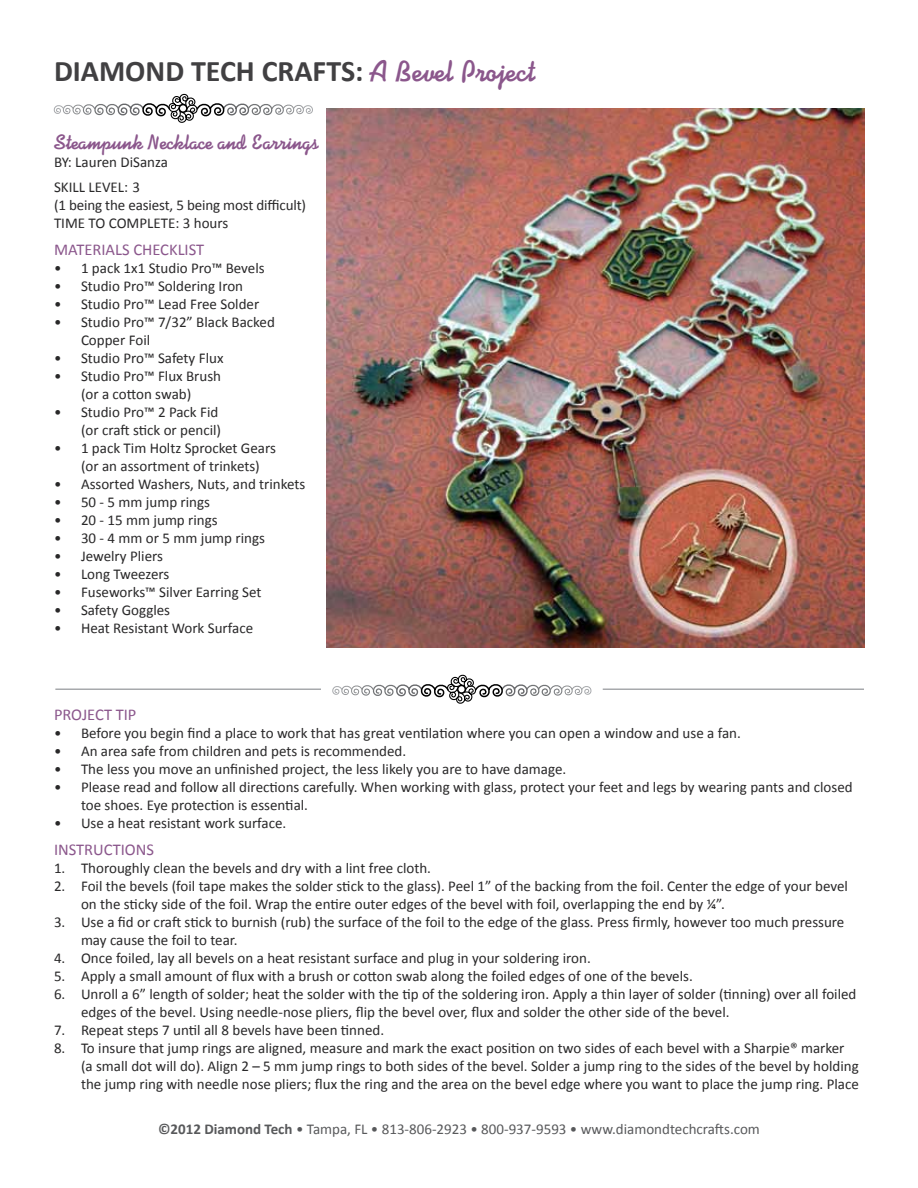
<style>
.page{position:relative;width:918px;height:1188px;background:#fff}
.page>*{position:absolute;margin:0;border:0;box-sizing:border-box;transform-origin:0 0}
.t1{font:700 30px "Calibri";color:#414042}
.t2{font:21px "Di Normal";letter-spacing:-.01em;color:#8b578c}
.t3{font:16.5px "Calibri";color:#8b578c}
.t4{font:15px/18px "Calibri";color:#292829}
.t5{font:15px "Calibri";color:#58595b}
.s1{font-family:"Di Normal";font-weight:400;color:#8b578c}
.s2{font-weight:700}
</style>
<div class="page">
<img style="left:326px;top:109px;width:539px;height:538px">
<svg style="left:54px;top:93px;width:259px;height:30px"></svg>
<svg style="left:332px;top:674px;width:260px;height:30px"></svg>
<hr style="left:55px;top:688px;width:266px;height:2px;background:#a7a9ac">
<hr style="left:603px;top:688px;width:261px;height:2px;background:#a7a9ac">
<h1 class="t1" style="left:54px;top:53px;width:484px">DIAMOND TECH CRAFTS: <span class="s1">A Bevel Project</span></h1>
<h2 class="t2" style="left:54px;top:130px;width:267px">Steampunk Necklace and Earrings</h2>
<p class="t4" style="left:54px;top:149px;width:115px;line-height:24.8px">BY: Lauren DiSanza<br>SKILL LEVEL: 3</p>
<p class="t4" style="left:54px;top:196px;width:254px">(1 being the easiest, 5 being most difficult)<br>TIME TO COMPLETE: 3 hours</p>
<p class="t3" style="left:54px;top:239px;width:152px">MATERIALS CHECKLIST</p>
<p class="t4" style="left:54px;top:258px;width:212px">• 1 pack 1x1 Studio Pro™ Bevels</p>
<p class="t4" style="left:54px;top:276px;width:191px">• Studio Pro™ Soldering Iron</p>
<p class="t4" style="left:54px;top:294px;width:207px">• Studio Pro™ Lead Free Solder</p>
<p class="t4" style="left:81px;top:312px;width:196px;text-indent:-27px">• Studio Pro™ 7/32” Black Backed<br>Copper Foil</p>
<p class="t4" style="left:54px;top:348px;width:171px">• Studio Pro™ Safety Flux</p>
<p class="t4" style="left:54px;top:366px;width:169px;text-align:center">• Studio Pro™ Flux Brush (or a cotton swab)</p>
<p class="t4" style="left:54px;top:402px;width:169px;text-align:right">• Studio Pro™ 2 Pack Fid (or craft stick or pencil)</p>
<p class="t4" style="left:81px;top:438px;width:196px;text-indent:-27px">• 1 pack Tim Holtz Sprocket Gears (or an assortment of trinkets)</p>
<p class="t4" style="left:54px;top:474px;width:253px">• Assorted Washers, Nuts, and trinkets</p>
<p class="t4" style="left:54px;top:492px;width:158px">• 50 - 5 mm jump rings</p>
<p class="t4" style="left:54px;top:510px;width:165px">• 20 - 15 mm jump rings</p>
<p class="t4" style="left:54px;top:528px;width:213px">• 30 - 4 mm or 5 mm jump rings</p>
<p class="t4" style="left:54px;top:546px;width:111px">• Jewelry Pliers</p>
<p class="t4" style="left:54px;top:564px;width:117px">• Long Tweezers</p>
<p class="t4" style="left:54px;top:582px;width:209px">• Fuseworks™ Silver Earring Set</p>
<p class="t4" style="left:54px;top:600px;width:118px">• Safety Goggles</p>
<p class="t4" style="left:54px;top:618px;width:201px">• Heat Resistant Work Surface</p>
<p class="t3" style="left:54px;top:705px;width:84px">PROJECT TIP</p>
<p class="t4" style="left:54px;top:724px;width:688px">• Before you begin find a place to work that has great ventilation where you can open a window and use a fan.</p>
<p class="t4" style="left:54px;top:742px;width:354px">• An area safe from children and pets is recommended.</p>
<p class="t4" style="left:54px;top:760px;width:514px">• The less you move an unfinished project, the less likely you are to have damage.</p>
<p class="t4" style="left:81px;top:778px;width:773px;text-indent:-27px">• Please read and follow all directions carefully. When working with glass, protect your feet and legs by wearing pants and closed toe shoes. Eye protection is essential.</p>
<p class="t4" style="left:54px;top:814px;width:234px">• Use a heat resistant work surface.</p>
<p class="t3" style="left:54px;top:839px;width:102px">INSTRUCTIONS</p>
<p class="t4" style="left:54px;top:858px;width:379px">1. Thoroughly clean the bevels and dry with a lint free cloth.</p>
<p class="t4" style="left:81px;top:876px;width:769px;text-indent:-27px">2. Foil the bevels (foil tape makes the solder stick to the glass). Peel 1” of the backing from the foil. Center the edge of your bevel on the sticky side of the foil. Wrap the entire outer edges of the bevel with foil, overlapping the end by ¼”.</p>
<p class="t4" style="left:81px;top:912px;width:765px;text-indent:-27px">3. Use a fid or craft stick to burnish (rub) the surface of the foil to the edge of the glass. Press firmly, however too much pressure may cause the foil to tear.</p>
<p class="t4" style="left:54px;top:948px;width:538px">4. Once foiled, lay all bevels on a heat resistant surface and plug in your soldering iron.</p>
<p class="t4" style="left:54px;top:966px;width:640px">5. Apply a small amount of flux with a brush or cotton swab along the foiled edges of one of the bevels.</p>
<p class="t4" style="left:81px;top:984px;width:777px;text-indent:-27px">6. Unroll a 6” length of solder; heat the solder with the tip of the soldering iron. Apply a thin layer of solder (tinning) over all foiled edges of the bevel. Using needle-nose pliers, flip the bevel over, flux and solder the other side of the bevel.</p>
<p class="t4" style="left:54px;top:1020px;width:332px">7. Repeat steps 7 until all 8 bevels have been tinned.</p>
<p class="t4" style="left:81px;top:1038px;width:779px;text-indent:-27px">8. To insure that jump rings are aligned, measure and mark the exact position on two sides of each bevel with a Sharpie® marker (a small dot will do). Align 2 – 5 mm jump rings to both sides of the bevel. Solder a jump ring to the sides of the bevel by holding the jump ring with needle nose pliers; flux the ring and the area on the bevel edge where you want to place the jump ring. Place</p>
<p class="t5" style="left:158px;top:1120px;width:603px"><span class="s2">©2012 Diamond Tech</span> • Tampa, FL • 813-806-2923 • 800-937-9593 • www.diamondtechcrafts.com</p>
</div>
